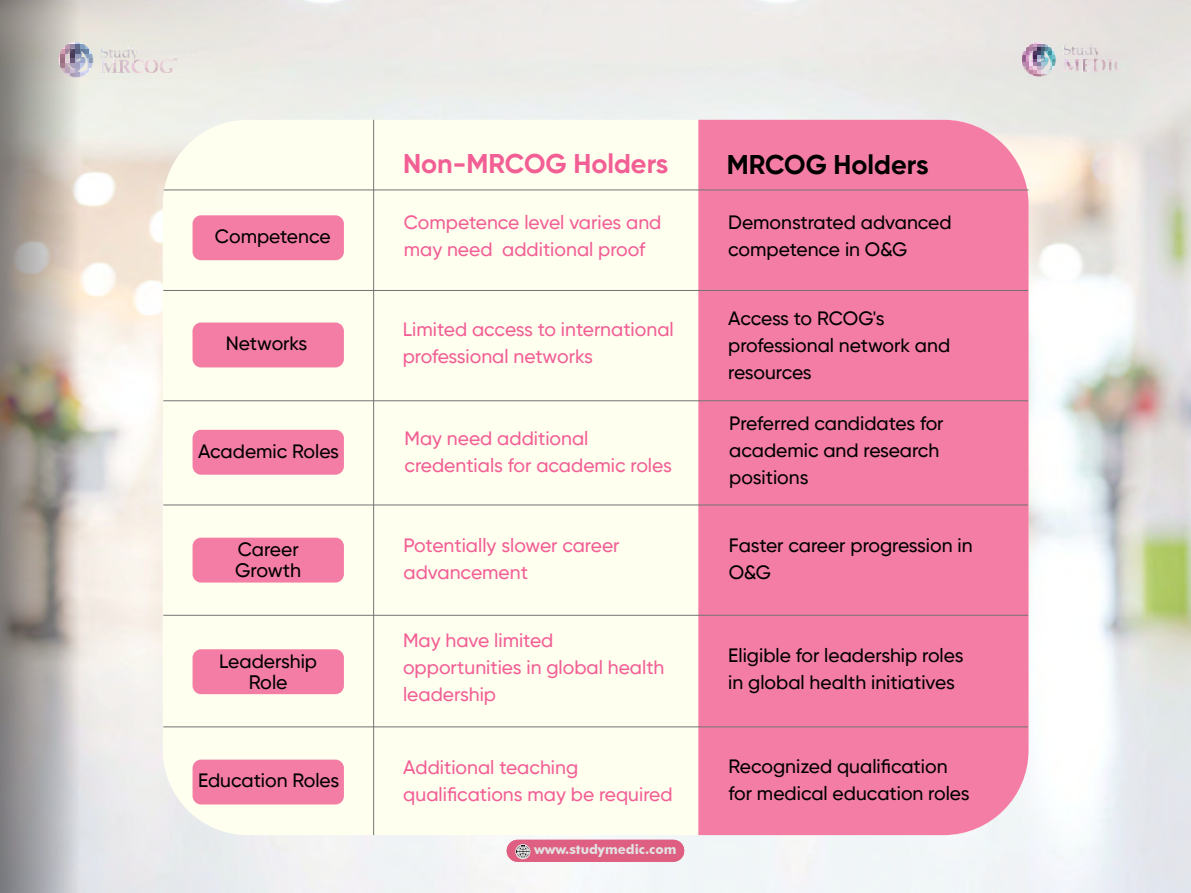
<style>
.page{position:relative;width:1191px;height:893px;background:#fff}
.page>*{position:absolute;margin:0;border:0;box-sizing:border-box;transform-origin:0 0}
.t1{font:700 27px "Gilroy";color:#f25f95}
.t2{font:700 27px "Gilroy";color:#000}
.t3{font:500 19.5px "Gilroy";color:#000}
.t4{font:500 19.2px/27px "Gilroy";color:#000}
.t5{font:500 19.2px/27px "Gilroy";color:#f25f95}
.t6{font:700 13.35px "Futura BT";color:#e3e3e3}
</style>
<div class="page">
<img style="left:195px;top:0;width:996px;height:893px">
<svg style="left:0;top:0;width:195px;height:893px;background:#cfcac4"></svg>
<svg style="left:506px;top:840px;width:178px;height:22px;background:#dc6686"></svg>
<div style="left:163px;top:120px;width:865px;height:715px;background:#fffff0;border-radius:85px"></div>
<div style="left:698px;top:120px;width:330px;height:715px;background:#f47da6"></div>
<hr style="left:164px;top:190px;width:864px;height:1px;background:#737373">
<hr style="left:163px;top:290px;width:865px;height:1px;background:#737373">
<hr style="left:163px;top:400px;width:865px;height:1px;background:#737373">
<hr style="left:163px;top:505px;width:865px;height:1px;background:#737373">
<hr style="left:163px;top:615px;width:865px;height:1px;background:#737373">
<hr style="left:163px;top:726px;width:865px;height:1px;background:#737373">
<hr style="left:373px;top:120px;width:1px;height:715px;background:#737373">
<div style="left:192px;top:215px;width:152px;height:45px;background:#f47da6;border-radius:9px"></div>
<div style="left:192px;top:760px;width:152px;height:44px;background:#f47da6;border-radius:9px"></div>
<div style="left:192px;top:430px;width:152px;height:45px;background:#f47da6;border-radius:9px"></div>
<div style="left:192px;top:538px;width:152px;height:45px;background:#f47da6;border-radius:9px"></div>
<div style="left:192px;top:649px;width:152px;height:45px;background:#f47da6;border-radius:9px"></div>
<div style="left:192px;top:323px;width:152px;height:44px;background:#f47da6;border-radius:9px"></div>
<img style="left:1018px;top:37px;width:117px;height:48px">
<img style="left:55px;top:40px;width:122px;height:37px">
<p class="t4" style="left:215px;top:223px;width:117px">Competence</p>
<p class="t4" style="left:226px;top:329px;width:83px">Networks</p>
<p class="t4" style="left:198px;top:437px;width:142px">Academic Roles</p>
<p class="t4" style="left:238px;top:535px;width:62px">Career</p>
<p class="t3" style="left:235px;top:558px;width:67px">Growth</p>
<p class="t4" style="left:219px;top:647px;width:99px">Leadership</p>
<p class="t3" style="left:249px;top:670px;width:40px">Role</p>
<p class="t4" style="left:198px;top:767px;width:143px">Education Roles</p>
<h1 class="t1" style="left:403px;top:147px;width:267px">Non-MRCOG Holders</h1>
<h1 class="t2" style="left:726px;top:147px;width:203px">MRCOG Holders</h1>
<p class="t5" style="left:404px;top:209px;width:259px">Competence level varies and may need additional proof</p>
<p class="t5" style="left:403px;top:315px;width:272px">Limited access to international professional networks</p>
<p class="t5" style="left:404px;top:424px;width:269px">May need additional credentials for academic roles</p>
<p class="t5" style="left:403px;top:532px;width:217px">Potentially slower career advancement</p>
<p class="t5" style="left:403px;top:627px;width:263px">May have limited opportunities in global health leadership</p>
<p class="t5" style="left:403px;top:754px;width:271px">Additional teaching qualifications may be required</p>
<p class="t6" style="left:534px;top:842px;width:144px">www.studymedic.com</p>
<p class="t4" style="left:728px;top:209px;width:225px">Demonstrated advanced competence in O&amp;G</p>
<p class="t4" style="left:728px;top:305px;width:223px">Access to RCOG's professional network and resources</p>
<p class="t4" style="left:729px;top:410px;width:216px">Preferred candidates for academic and research positions</p>
<p class="t4" style="left:728px;top:531px;width:245px">Faster career progression in<br>O&amp;G</p>
<p class="t4" style="left:728px;top:641px;width:237px">Eligible for leadership roles in global health initiatives</p>
<p class="t4" style="left:728px;top:753px;width:243px">Recognized qualification for medical education roles</p>
</div>
